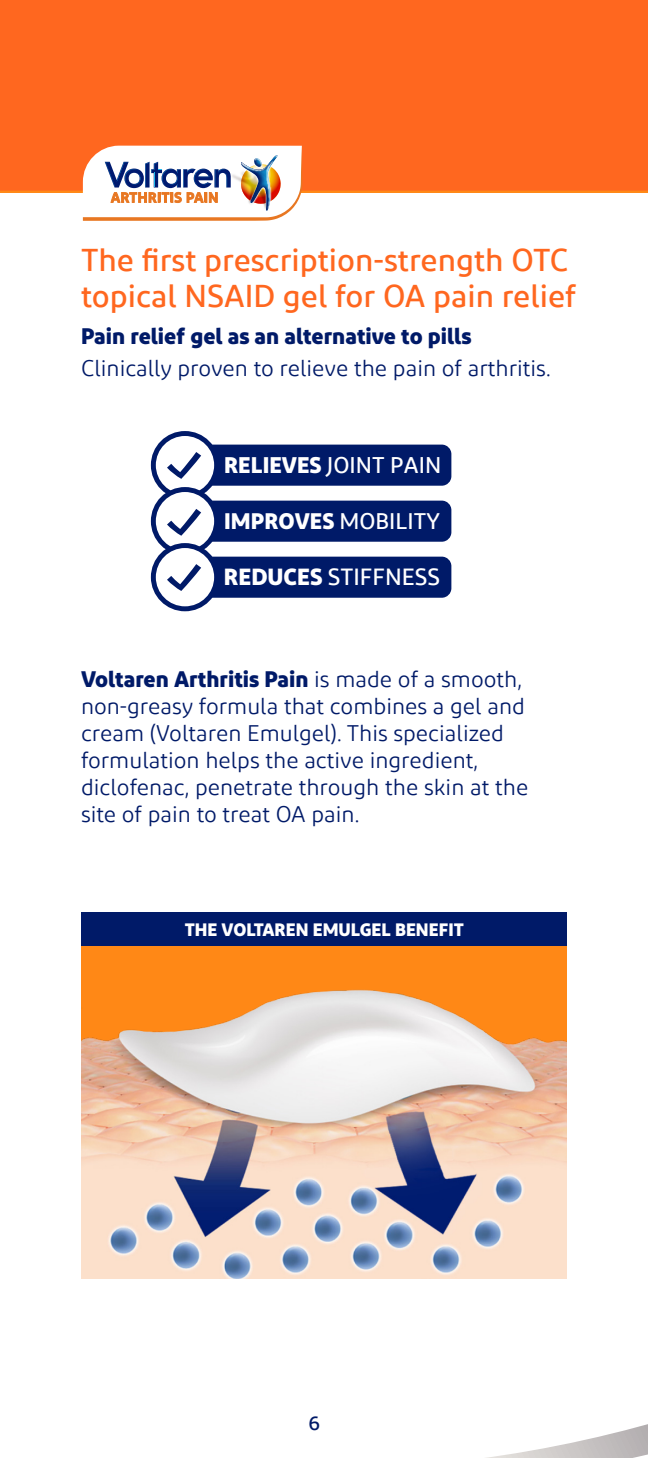
<style>
.page{position:relative;width:648px;height:1458px;background:#fff}
.page>*{position:absolute;margin:0;border:0;box-sizing:border-box;transform-origin:0 0}
.t1{font:500 31.5px/36px "Diodrum Voltaren";color:#ff671f}
.t2{font:500 23.4px "Diodrum Voltaren";color:#fff}
.t3{font:500 22.72px "Diodrum Voltaren";color:#fff}
.t4{font:22.5px/27px "Diodrum Voltaren";color:#001a68}
.t5{font:700 22.5px "Diodrum Voltaren";color:#001a68}
.t6{font:700 22.5px "Diodrum Voltaren";color:#fff}
.t7{font:500 20.25px "Diodrum Voltaren";color:#001a68}
.t8{font:700 18px "Diodrum Voltaren";color:#fff}
.s1{font-weight:700}
.s2{font-weight:500}
</style>
<div class="page">
<svg style="left:486px;top:1424px;width:162px;height:34px"></svg>
<img style="left:81px;top:946px;width:486px;height:333px">
<div style="left:81px;top:912px;width:486px;height:34px;background:#001a68"></div>
<div style="left:198px;top:445px;width:253px;height:41px;background:#001a68;border-radius:10px"></div>
<svg style="left:153px;top:434px;width:64px;height:63px"></svg>
<div style="left:151px;top:431px;width:68px;height:68px;border:5px solid #001a68;border-radius:50%"></div>
<div style="left:198px;top:501px;width:253px;height:41px;background:#001a68;border-radius:10px"></div>
<svg style="left:153px;top:490px;width:64px;height:63px"></svg>
<div style="left:151px;top:487px;width:68px;height:68px;border:5px solid #001a68;border-radius:50%"></div>
<div style="left:198px;top:557px;width:253px;height:41px;background:#001a68;border-radius:10px"></div>
<svg style="left:153px;top:546px;width:64px;height:63px"></svg>
<div style="left:151px;top:543px;width:68px;height:68px;border:5px solid #001a68;border-radius:50%"></div>
<svg style="left:167px;top:452px;width:34px;height:27px"></svg>
<svg style="left:167px;top:509px;width:34px;height:27px"></svg>
<svg style="left:167px;top:564px;width:34px;height:27px"></svg>
<div style="left:0;top:0;width:648px;height:193px;background:#ff671f"></div>
<img style="left:302px;top:140px;width:4px;height:53px">
<img style="left:216px;top:140px;width:86px;height:6px">
<svg style="left:83px;top:146px;width:219px;height:75px"></svg>
<p class="t1" style="left:81px;top:241px;width:497px">The first prescription-strength OTC topical NSAID gel for OA pain relief</p>
<p class="t5" style="left:81px;top:321px;width:392px">Pain relief gel as an alternative to pills</p>
<p class="t4" style="left:81px;top:355px;width:471px">Clinically proven to relieve the pain of arthritis.</p>
<p class="t3" style="left:224px;top:450px;width:219px"><span class="s1">RELIEVES</span> JOINT PAIN</p>
<p class="t6" style="left:224px;top:506px;width:217px">IMPROVES <span class="s2">MOBILITY</span></p>
<p class="t2" style="left:224px;top:562px;width:218px"><span class="s1">REDUCES</span> STIFFNESS</p>
<p class="t4" style="left:81px;top:665px;width:449px"><span class="s1">Voltaren Arthritis Pain</span> is made of a smooth, non-greasy formula that combines a gel and cream (Voltaren Emulgel). This specialized formulation helps the active ingredient, diclofenac, penetrate through the skin at the site of pain to treat OA pain.</p>
<p class="t8" style="left:185px;top:918px;width:281px">THE VOLTAREN EMULGEL BENEFIT</p>
<p class="t7" style="left:308px;top:1410px;width:13px">6</p>
</div>
